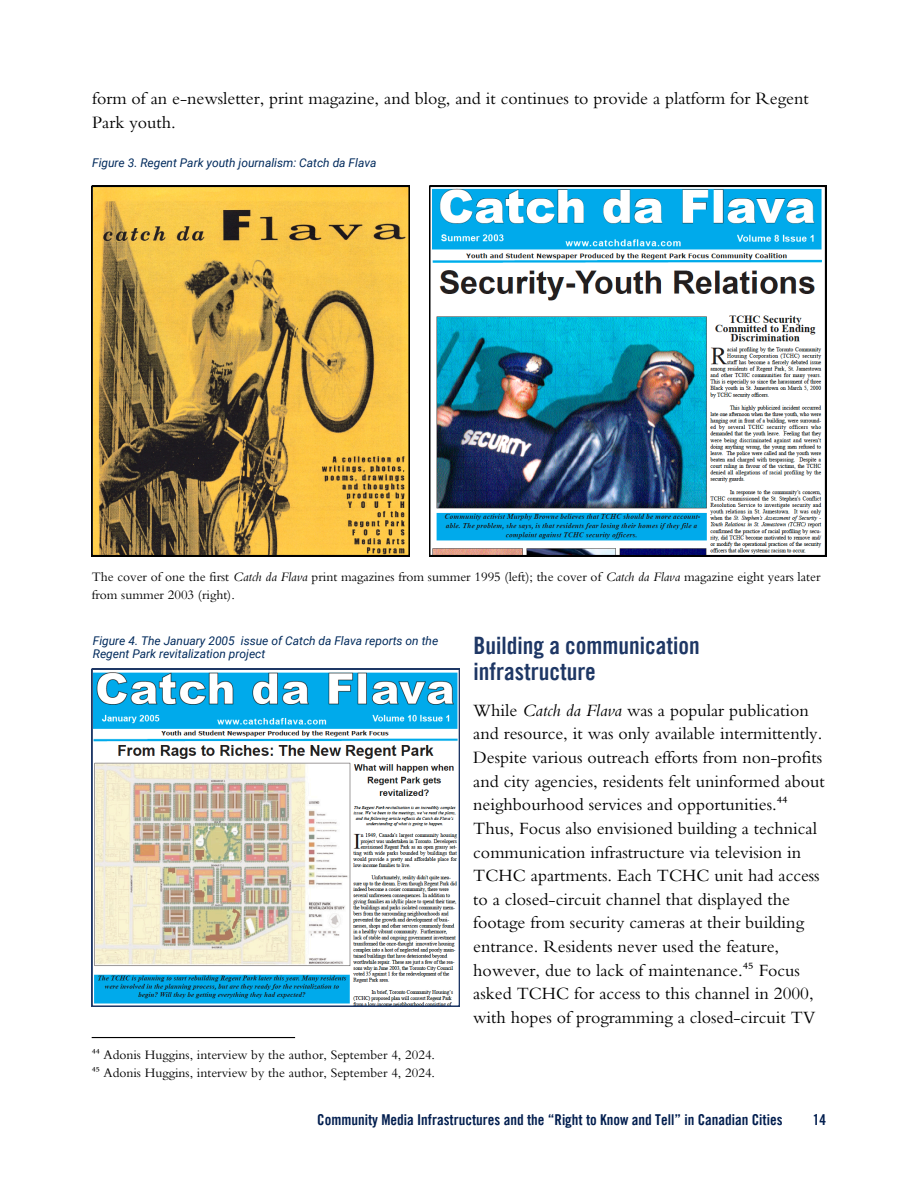
<style>
.page{position:relative;width:918px;height:1188px;background:#fff}
.page>*{position:absolute;margin:0;border:0;box-sizing:border-box;transform-origin:0 0}
.t1{font:24px/25.8px "Trade Gothic LT Pro Bd Cn 20";color:#1e3765}
.t2{font:18px/23.7px "Bembo Std";color:#000}
.t3{font:15px "Trade Gothic LT Pro Bd Cn 20";color:#001d4e}
.t4{font:13.5px/18px "Bembo Std";color:#000}
.t5{font:italic 12px/13px "Roboto";color:#002a5c}
.s1{font-style:italic}
</style>
<div class="page">
<svg style="left:92px;top:186px;width:318px;height:370px;background:#b99440"></svg>
<img style="left:429px;top:186px;width:397px;height:370px">
<img style="left:92px;top:669px;width:368px;height:337px">
<hr style="left:92px;top:1037px;width:203px;height:1px;background:#000">
<p class="t2" style="left:92px;top:89px;width:718px">form of an e-newsletter, print magazine, and blog, and it continues to provide a platform for Regent<br>Park youth.</p>
<p class="t5" style="left:92px;top:157px;width:286px">Figure 3. Regent Park youth journalism: Catch da Flava</p>
<p class="t4" style="left:92px;top:570px;width:730px">The cover of one the first <span class="s1">Catch da Flava</span> print magazines from summer 1995 (left); the cover of <span class="s1">Catch da Flava</span> magazine eight years later from summer 2003 (right).</p>
<h4 class="t5" style="left:93px;top:635px;width:347px">Figure 4. The January 2005 issue of Catch da Flava reports on the<br>Regent Park revitalization project</h4>
<p class="t1" style="left:473px;top:636px;width:228px">Building a communication infrastructure</p>
<p class="t2" style="left:473px;top:701px;width:353px">While <span class="s1">Catch da Flava</span> was a popular publication and resource, it was only available intermittently.<br>Despite various outreach efforts from non-profits and city agencies, residents felt uninformed about neighbourhood services and opportunities.⁴⁴<br>Thus, Focus also envisioned building a technical communication infrastructure via television in TCHC apartments. Each TCHC unit had access to a closed-circuit channel that displayed the footage from security cameras at their building entrance. Residents never used the feature, however, due to lack of maintenance.⁴⁵ Focus asked TCHC for access to this channel in 2000, with hopes of programming a closed-circuit TV</p>
<h1 class="t4" style="left:92px;top:1048px;width:345px">⁴⁴ Adonis Huggins, interview by the author, September 4, 2024.<br>⁴⁵ Adonis Huggins, interview by the author, September 4, 2024.</h1>
<h2 class="t3" style="left:317px;top:1114px;width:467px">Community Media Infrastructures and the “Right to Know and Tell” in Canadian Cities</h2>
<h2 class="t3" style="left:813px;top:1114px;width:15px">14</h2>
</div>
